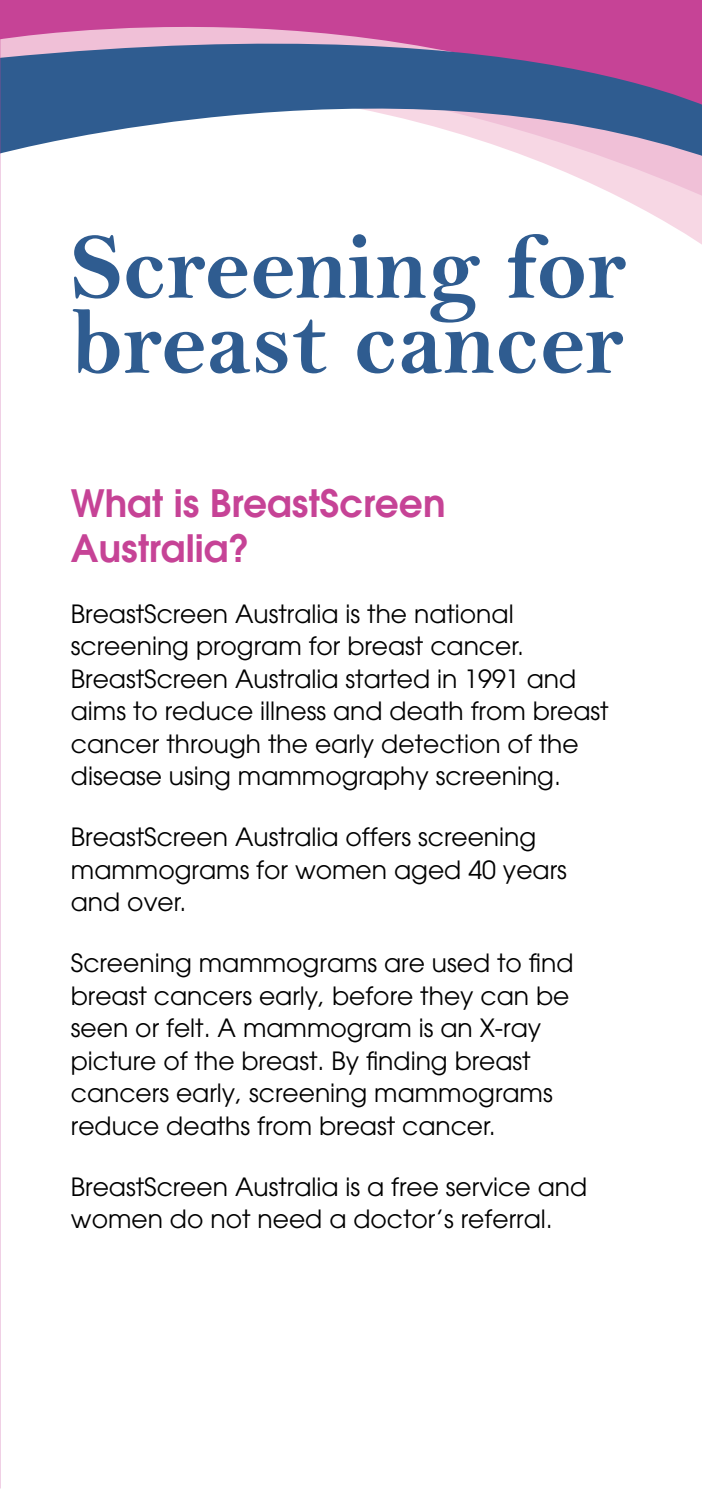
<style>
.page{position:relative;width:702px;height:1489px;background:#fff}
.page>*{position:absolute;margin:0;border:0;box-sizing:border-box;transform-origin:0 0}
.t1{font:95px/75px "Bell MT Bold";color:#2f5c90}
.t2{font:600 37.5px/45px "Avant Garde LT";color:#c64396}
.Text{font:25px/32.5px "Avant Garde LT";color:#000}
</style>
<div class="page">
<svg style="left:0;top:172px;width:702px;height:105px"></svg>
<svg style="left:0;top:3px;width:702px;height:169px"></svg>
<h1 class="t1" style="left:71px;top:229px;width:557px">Screening for breast cancer</h1>
<h2 class="t2" style="left:71px;top:480px;width:376px">What is BreastScreen<br>Australia?</h2>
<p class="Text" style="left:71px;top:597px;width:539px">BreastScreen Australia is the national screening program for breast cancer.<br>BreastScreen Australia started in 1991 and aims to reduce illness and death from breast cancer through the early detection of the disease using mammography screening.</p>
<p class="Text" style="left:71px;top:820px;width:497px">BreastScreen Australia offers screening mammograms for women aged 40 years and over.</p>
<p class="Text" style="left:71px;top:946px;width:504px">Screening mammograms are used to find breast cancers early, before they can be seen or felt. A mammogram is an X-ray picture of the breast. By finding breast cancers early, screening mammograms reduce deaths from breast cancer.</p>
<p class="Text" style="left:71px;top:1169px;width:517px">BreastScreen Australia is a free service and women do not need a doctor’s referral.</p>
</div>
